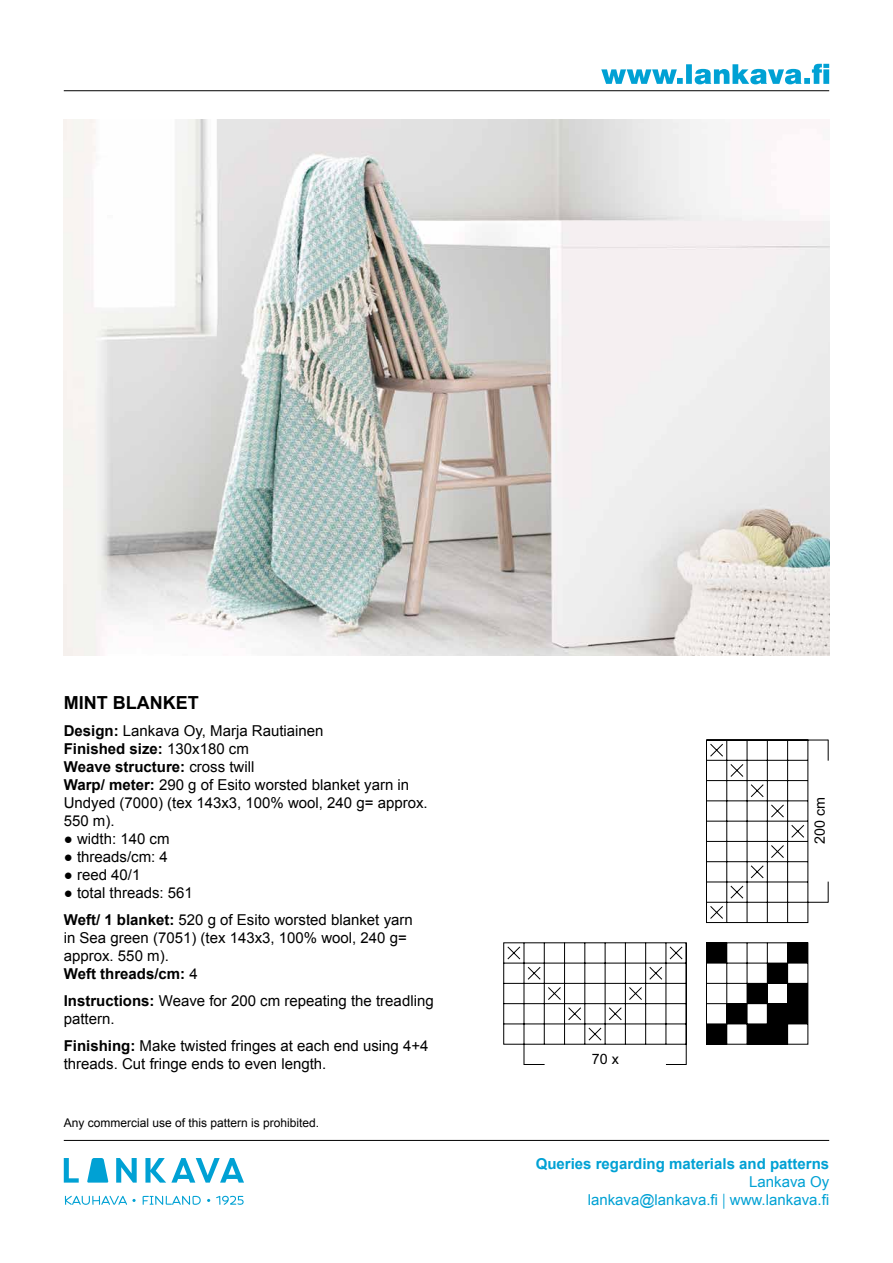
<style>
.page{position:relative;width:893px;height:1263px;background:#fff}
.page>*{position:absolute;margin:0;border:0;box-sizing:border-box;transform-origin:0 0}
.t1{font:700 18px "Arial";color:#000}
.t2{font:15px/18px "Arial";color:#000}
.t3{font:15px/18px "Arial";color:#00a1d4;text-align:right}
.t4{font:700 15px "Arial";color:#00a1d4}
.t5{font:14.25px "Arial";color:#000}
.t6{font:12px "Arial";color:#000}
.s1{font-weight:700}
.s2{font-family:"Source Sans Pro"}
</style>
<div class="page">
<svg style="left:64px;top:1158px;width:15px;height:24px"></svg>
<svg style="left:87px;top:1158px;width:21px;height:24px"></svg>
<svg style="left:116px;top:1158px;width:21px;height:24px"></svg>
<svg style="left:145px;top:1158px;width:99px;height:24px"></svg>
<svg style="left:65px;top:1196px;width:71px;height:9px"></svg>
<svg style="left:143px;top:1196px;width:58px;height:9px"></svg>
<svg style="left:216px;top:1196px;width:28px;height:9px"></svg>
<hr style="left:64px;top:90px;width:765px;height:1px;background:#000">
<hr style="left:64px;top:1140px;width:765px;height:1px;background:#000">
<svg style="left:601px;top:64px;width:228px;height:20px"></svg>
<svg style="left:706px;top:942px;width:103px;height:103px"></svg>
<div style="left:788px;top:1004px;width:20px;height:20px;background:#000"></div>
<div style="left:767px;top:1004px;width:21px;height:20px;background:#000"></div>
<div style="left:767px;top:1024px;width:21px;height:20px;background:#000"></div>
<svg style="left:503px;top:942px;width:184px;height:123px"></svg>
<svg style="left:706px;top:740px;width:123px;height:183px"></svg>
<img style="left:63px;top:119px;width:767px;height:537px">
<p class="t1" style="left:64px;top:690px;width:136px">MINT BLANKET</p>
<p class="t2" style="left:64px;top:721px;width:365px"><span class="s1">Design:</span> Lankava Oy, Marja Rautiainen<br><span class="s1">Finished size:</span> 130x180 cm<br><span class="s1">Weave structure:</span> cross twill<br><span class="s1">Warp/ meter:</span> 290 g of Esito worsted blanket yarn in Undyed (7000) (tex 143x3, 100% wool, 240 g= approx.<br>550 m).</p>
<p class="t2" style="left:64px;top:829px;width:107px">● width: 140 cm</p>
<p class="t2" style="left:64px;top:847px;width:106px">● threads/cm: 4</p>
<p class="t2" style="left:64px;top:865px;width:78px">● reed 40/1</p>
<p class="t2" style="left:64px;top:879px;width:351px;line-height:27px">● total threads: 561<br><span class="s1">Weft/ 1 blanket:</span> 520 g of Esito worsted blanket yarn</p>
<p class="t2" style="left:64px;top:928px;width:345px">in Sea green (7051) (tex 143x3, 100% wool, 240 g= approx. 550 m).<br><span class="s1">Weft threads/cm:</span> 4</p>
<p class="t2" style="left:64px;top:991px;width:371px"><span class="s1">Instructions:</span> Weave for 200 cm repeating the treadling pattern.</p>
<p class="t2" style="left:64px;top:1036px;width:366px"><span class="s1">Finishing:</span> Make twisted fringes at each end using 4+4 threads. Cut fringe ends to even length.</p>
<p class="t6" style="left:64px;top:1115px;width:257px">Any commercial use of this pattern is prohibited.</p>
<p class="t5" style="left:592px;top:1050px;width:29px">70 x</p>
<p class="t5" style="left:811px;top:844px;width:48px;rotate:-90deg">200 cm</p>
<p class="t4" style="left:536px;top:1153px;width:295px">Queries regarding materials and patterns</p>
<p class="t3" style="left:588px;top:1173px;width:243px">Lankava Oy<br>lankava@lankava.fi <span class="s2">|</span> www.lankava.fi</p>
</div>
